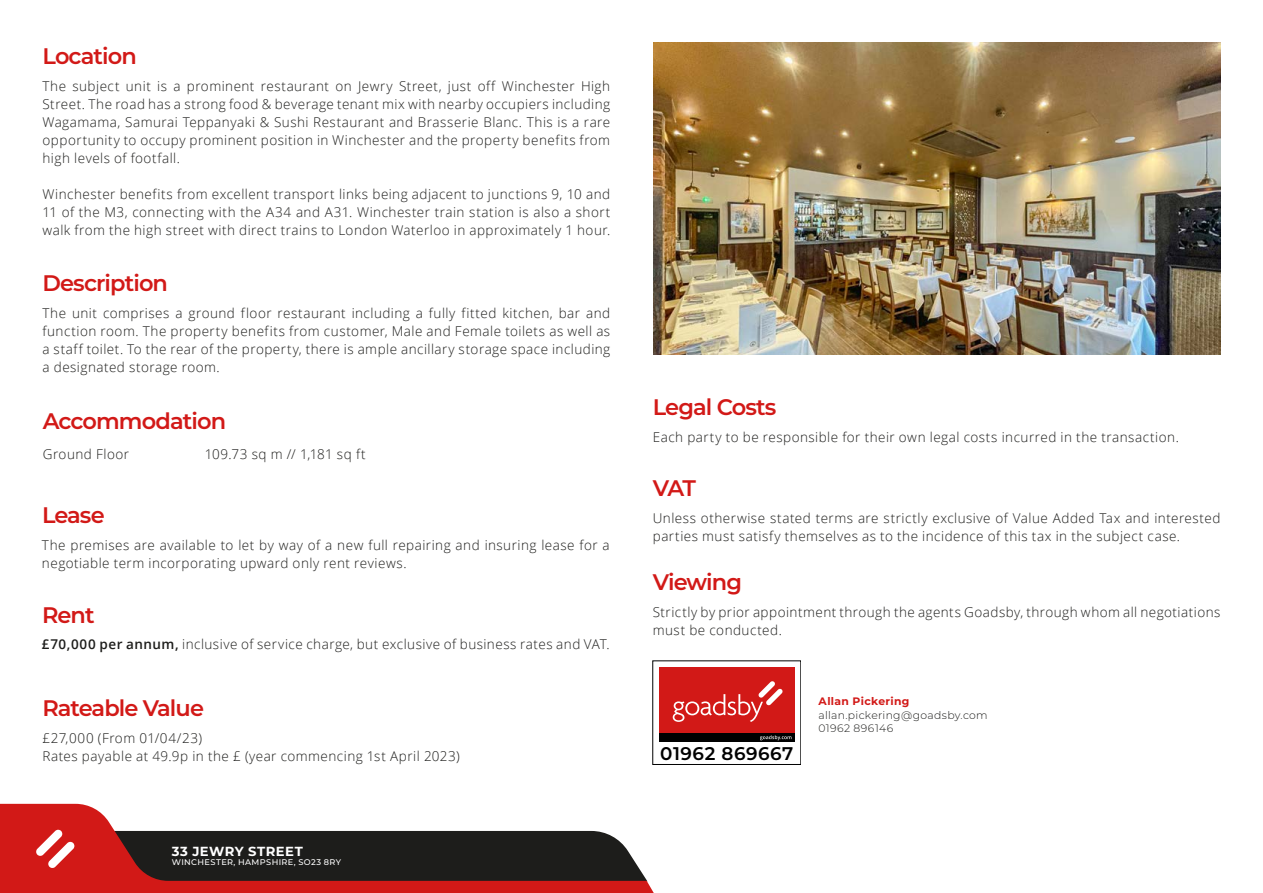
<style>
.page{position:relative;width:1263px;height:893px;background:#fff}
.page>*{position:absolute;margin:0;border:0;box-sizing:border-box;transform-origin:0 0}
.t1{font:600 22.5px "Montserrat";letter-spacing:-.04em;color:#d21917}
.t2{font:600 18.3px "Montserrat";letter-spacing:.03em;color:#000}
.t3{font:300 13.5px/18px "Open Sans";letter-spacing:.035em;color:#1d1d1b}
.t4{font:700 13.2px "Montserrat";letter-spacing:.04em;color:#fff}
.t5{font:300 10.8px/13.5px "Montserrat";letter-spacing:.03em;color:#1d1d1b}
.t6{font:700 10.8px "Montserrat";letter-spacing:.03em;color:#d21917}
.t7{font:500 8.25px "Montserrat";letter-spacing:.045em;color:#fff}
.s1{font-weight:600}
</style>
<div class="page">
<div style="left:659px;top:667px;width:135px;height:68px;background:#d21917"></div>
<svg style="left:673px;top:681px;width:110px;height:41px"></svg>
<div style="left:659px;top:734px;width:135px;height:8px;background:#000"></div>
<svg style="left:760px;top:735px;width:31px;height:5px"></svg>
<img style="left:654px;top:43px;width:566px;height:311px">
<svg style="left:0;top:804px;width:654px;height:89px"></svg>
<svg style="left:36px;top:829px;width:611px;height:52px;background:#482d2b"></svg>
<h1 class="t1" style="left:43px;top:40px;width:96px">Location</h1>
<p class="t3" style="left:43px;top:77px;width:569px;text-align:justify">The subject unit is a prominent restaurant on Jewry Street, just off Winchester High Street. The road has a strong food &amp; beverage tenant mix with nearby occupiers including Wagamama, Samurai Teppanyaki &amp; Sushi Restaurant and Brasserie Blanc. This is a rare opportunity to occupy prominent position in Winchester and the property benefits from high levels of footfall.</p>
<p class="t3" style="left:43px;top:185px;width:569px;text-align:justify">Winchester benefits from excellent transport links being adjacent to junctions 9, 10 and 11 of the M3, connecting with the A34 and A31. Winchester train station is also a short walk from the high street with direct trains to London Waterloo in approximately 1 hour.</p>
<h1 class="t1" style="left:43px;top:267px;width:127px">Description</h1>
<p class="t3" style="left:43px;top:304px;width:569px;text-align:justify">The unit comprises a ground floor restaurant including a fully fitted kitchen, bar and function room. The property benefits from customer, Male and Female toilets as well as a staff toilet. To the rear of the property, there is ample ancillary storage space including a designated storage room.</p>
<h1 class="t1" style="left:43px;top:405px;width:185px">Accommodation</h1>
<p class="t3" style="left:43px;top:445px;width:88px">Ground Floor</p>
<p class="t3" style="left:205px;top:445px;width:162px">109.73 sq m // 1,181 sq ft</p>
<h1 class="t1" style="left:42px;top:499px;width:64px">Lease</h1>
<p class="t3" style="left:42px;top:535px;width:569px">The premises are available to let by way of a new full repairing and insuring lease for a negotiable term incorporating upward only rent reviews.</p>
<h1 class="t1" style="left:42px;top:599px;width:54px">Rent</h1>
<p class="t3" style="left:42px;top:635px;width:569px"><span class="s1">£70,000 per annum,</span> inclusive of service charge, but exclusive of business rates and VAT.</p>
<h1 class="t1" style="left:42px;top:692px;width:163px">Rateable Value</h1>
<p class="t3" style="left:42px;top:729px;width:419px">£27,000 (From 01/04/23)<br>Rates payable at 49.9p in the £ (year commencing 1st April 2023)</p>
<p class="t4" style="left:172px;top:841px;width:133px">33 JEWRY STREET</p>
<p class="t7" style="left:172px;top:857px;width:171px">WINCHESTER, HAMPSHIRE, SO23 8RY</p>
<h1 class="t1" style="left:653px;top:392px;width:125px">Legal Costs</h1>
<p class="t3" style="left:653px;top:428px;width:528px">Each party to be responsible for their own legal costs incurred in the transaction.</p>
<h1 class="t1" style="left:653px;top:473px;width:45px">VAT</h1>
<p class="t3" style="left:653px;top:509px;width:569px">Unless otherwise stated terms are strictly exclusive of Value Added Tax and interested parties must satisfy themselves as to the incidence of this tax in the subject case.</p>
<h1 class="t1" style="left:653px;top:566px;width:91px">Viewing</h1>
<p class="t3" style="left:653px;top:603px;width:569px">Strictly by prior appointment through the agents Goadsby, through whom all negotiations must be conducted.</p>
<h2 class="t2" style="left:660px;top:740px;width:134px">01962 869667</h2>
<p class="t6" style="left:819px;top:694px;width:92px">Allan Pickering</p>
<p class="t5" style="left:819px;top:708px;width:171px">allan.pickering@goadsby.com<br>01962 896146</p>
</div>
